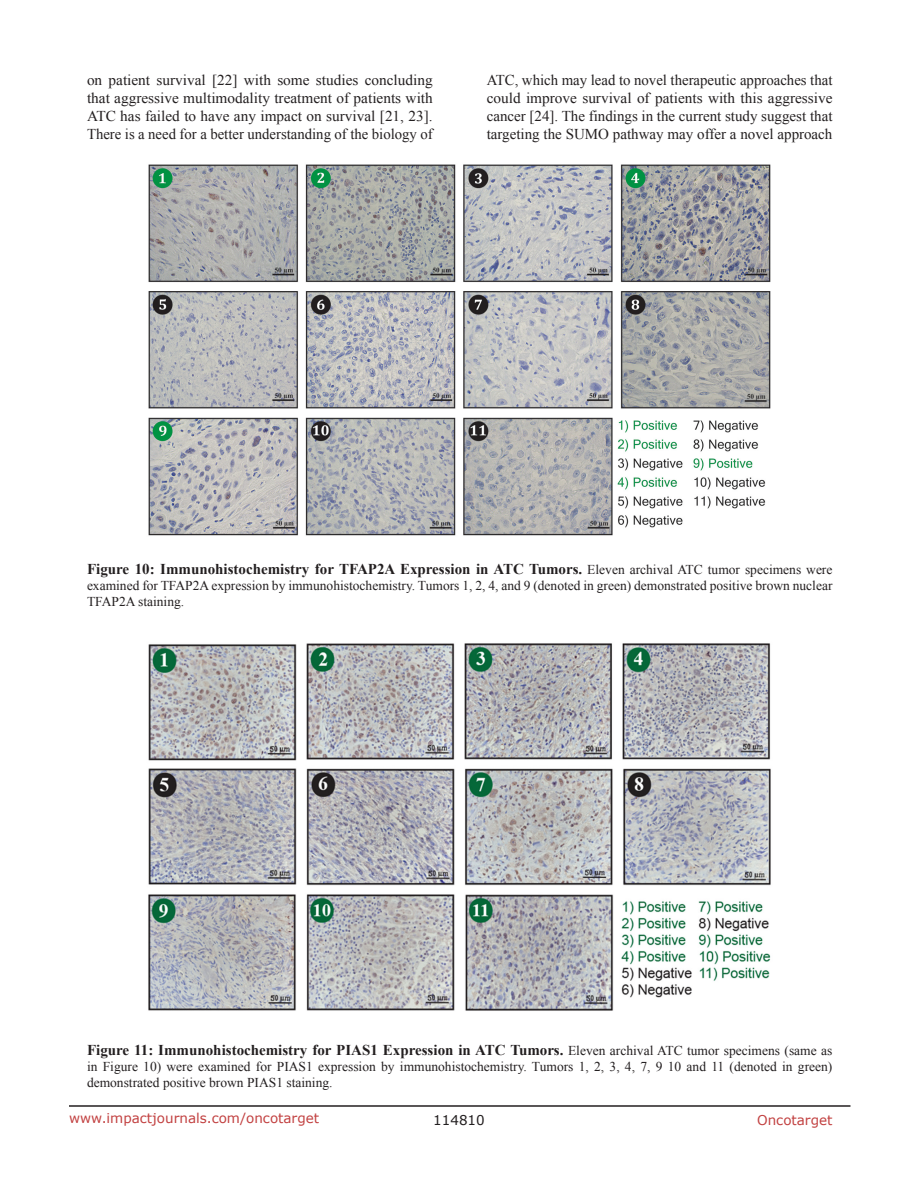
<style>
.page{position:relative;width:918px;height:1188px;background:#fff}
.page>*{position:absolute;margin:0;border:0;box-sizing:border-box;transform-origin:0 0}
.BodyText{font:15px/18px "Times New Roman";color:#231f20;text-align:justify}
.figuretext{font:700 15px "Times New Roman";color:#231f20}
.figuretext-2{font:13.5px/16.2px "Times New Roman";color:#231f20}
.t1{font:13.5px "Verdana";color:#c24141}
.t2{font:13.5px "Verdana";color:#231f20}
.s1{font-weight:400;font-size:13.5px}
</style>
<div class="page">
<hr style="left:69px;top:1105px;width:781px;height:2px;background:#231f20">
<img style="left:148px;top:164px;width:623px;height:372px">
<img style="left:148px;top:643px;width:623px;height:368px">
<p class="BodyText" style="left:87px;top:71px;width:347px">on patient survival [22] with some studies concluding that aggressive multimodality treatment of patients with ATC has failed to have any impact on survival [21, 23].<br>There is a need for a better understanding of the biology of</p>
<p class="BodyText" style="left:487px;top:71px;width:347px">ATC, which may lead to novel therapeutic approaches that could improve survival of patients with this aggressive cancer [24]. The findings in the current study suggest that targeting the SUMO pathway may offer a novel approach</p>
<p class="figuretext" style="left:87px;top:558px;width:747px">Figure 10: Immunohistochemistry for TFAP2A Expression in ATC Tumors. <span class="s1">Eleven archival ATC tumor specimens were</span></p>
<p class="figuretext-2" style="left:87px;top:577px;width:747px">examined for TFAP2A expression by immunohistochemistry. Tumors 1, 2, 4, and 9 (denoted in green) demonstrated positive brown nuclear<br>TFAP2A staining.</p>
<p class="figuretext" style="left:87px;top:1039px;width:747px">Figure 11: Immunohistochemistry for PIAS1 Expression in ATC Tumors. <span class="s1">Eleven archival ATC tumor specimens (same as</span></p>
<p class="figuretext-2" style="left:87px;top:1058px;width:747px">in Figure 10) were examined for PIAS1 expression by immunohistochemistry. Tumors 1, 2, 3, 4, 7, 9 10 and 11 (denoted in green) demonstrated positive brown PIAS1 staining.</p>
<p class="t1" style="left:69px;top:1109px;width:252px">www.impactjournals.com/oncotarget</p>
<p class="t2" style="left:433px;top:1111px;width:53px">114810</p>
<p class="t1" style="left:757px;top:1111px;width:77px">Oncotarget</p>
</div>
